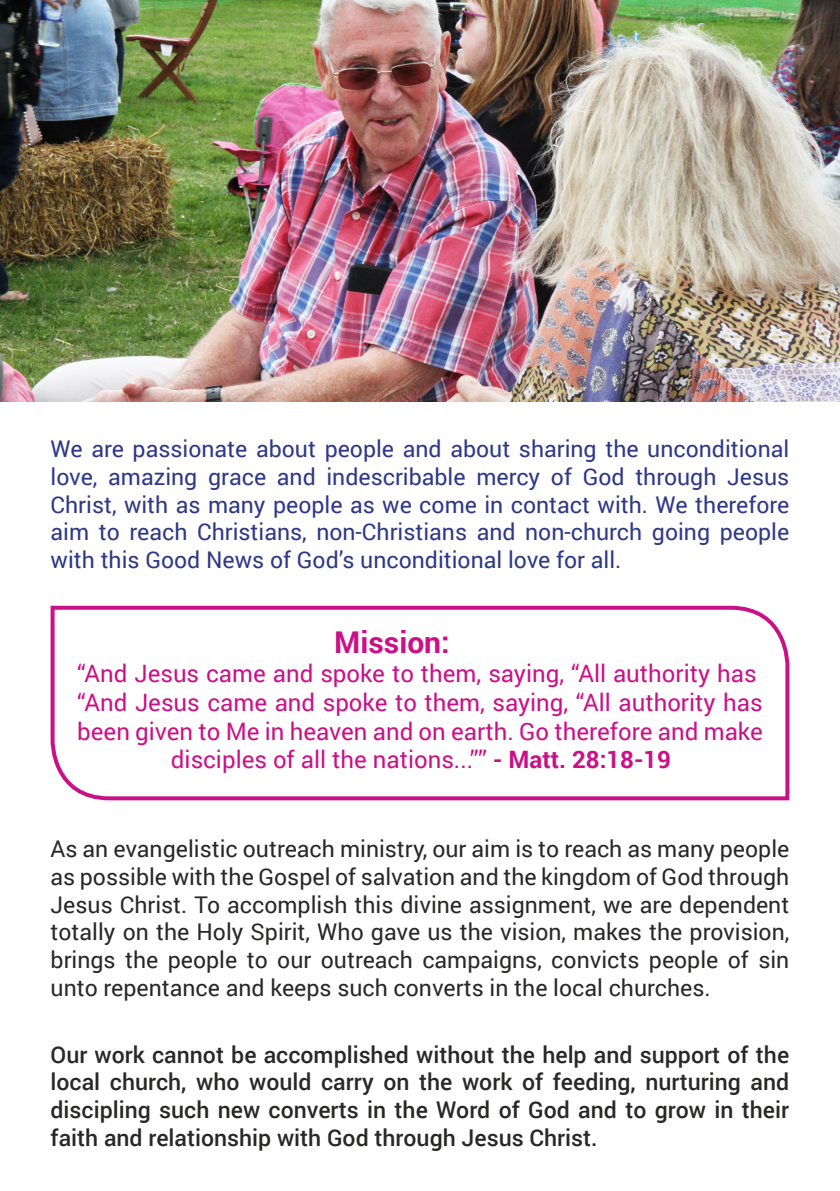
<style>
.page{position:relative;width:840px;height:1191px;background:#fff}
.page>*{position:absolute;margin:0;border:0;box-sizing:border-box;transform-origin:0 0}
.t1{font:700 30px "Roboto";color:#c7017f}
.t2{font:24px/28.8px "Roboto";color:#c7017f;text-align:center}
.t3{font:23px/27.6px "Roboto";color:#282827;text-align:justify}
.t4{font:23px/27.6px "Roboto";color:#2e3886;text-align:justify}
.t5{font:500 23px/27.6px "Roboto";color:#282827;text-align:justify}
.s1{font-weight:700}
</style>
<div class="page">
<svg style="left:50px;top:605px;width:740px;height:196px"></svg>
<img style="left:0;top:0;width:839px;height:402px">
<p class="t4" style="left:51px;top:434px;width:740px">We are passionate about people and about sharing the unconditional love, amazing grace and indescribable mercy of God through Jesus Christ, with as many people as we come in contact with. We therefore aim to reach Christians, non-Christians and non-church going people with this Good News of God’s unconditional love for all.</p>
<h1 class="t1" style="left:334px;top:621px;width:117px">Mission:</h1>
<p class="t2" style="left:77px;top:658px;width:686px">“And Jesus came and spoke to them, saying, “All authority has “And Jesus came and spoke to them, saying, “All authority has been given to Me in heaven and on earth. Go therefore and make disciples of all the nations...”” <span class="s1">- Matt. 28:18-19</span></p>
<p class="t3" style="left:51px;top:834px;width:739px">As an evangelistic outreach ministry, our aim is to reach as many people as possible with the Gospel of salvation and the kingdom of God through Jesus Christ. To accomplish this divine assignment, we are dependent totally on the Holy Spirit, Who gave us the vision, makes the provision, brings the people to our outreach campaigns, convicts people of sin unto repentance and keeps such converts in the local churches.</p>
<p class="t5" style="left:51px;top:1039px;width:739px">Our work cannot be accomplished without the help and support of the local church, who would carry on the work of feeding, nurturing and discipling such new converts in the Word of God and to grow in their faith and relationship with God through Jesus Christ.</p>
</div>
